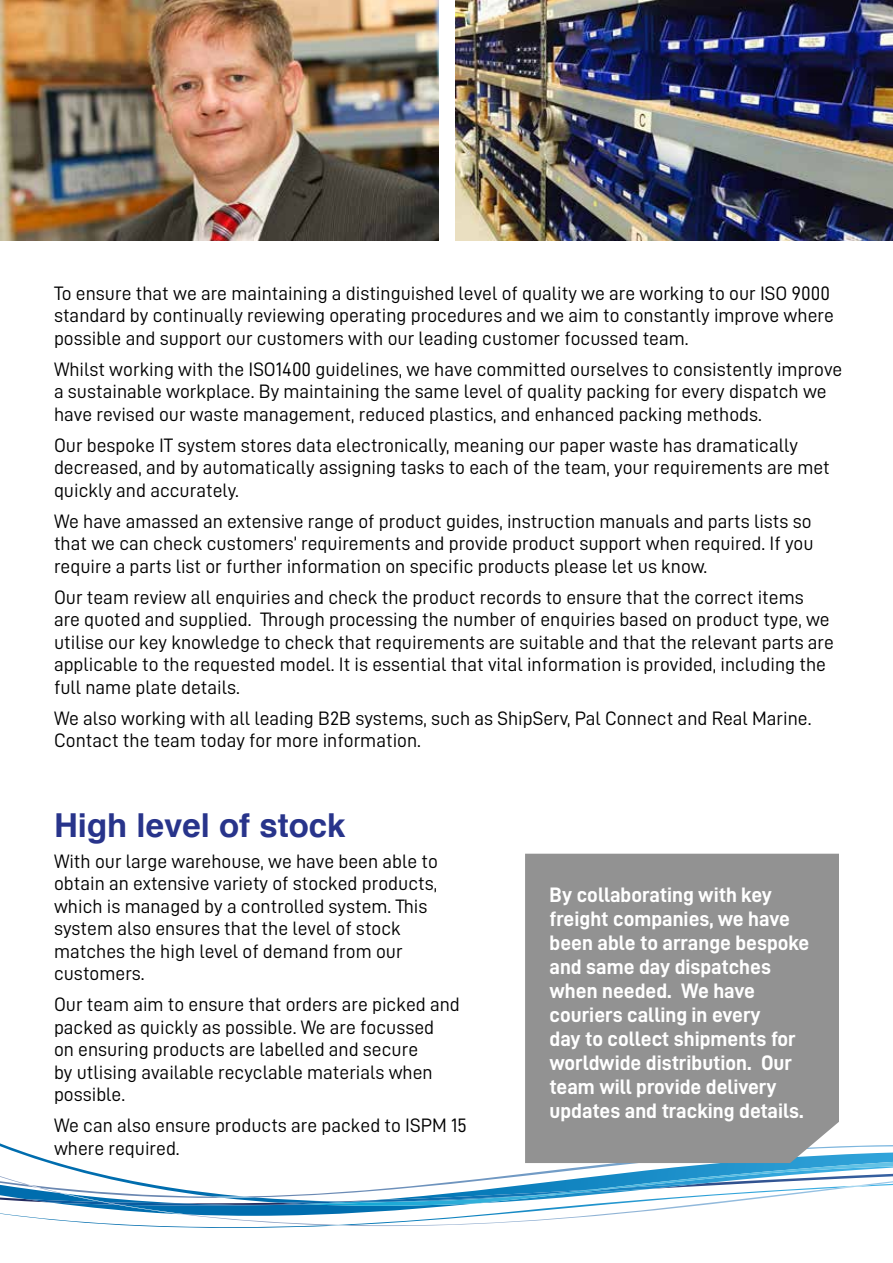
<style>
.page{position:relative;width:893px;height:1263px;background:#fff}
.page>*{position:absolute;margin:0;border:0;box-sizing:border-box;transform-origin:0 0}
.t1{font:700 33px "Helvetica";color:#28348b}
.t2{font:21px/24px "D DIN Bold";color:#fff}
.t3{font:19.5px/22.5px "D DIN";color:#000}
</style>
<div class="page">
<svg style="left:0;top:1143px;width:893px;height:85px"></svg>
<div style="left:525px;top:854px;width:314px;height:309px;background:#929292"></div>
<img style="left:0;top:0;width:439px;height:241px">
<img style="left:455px;top:0;width:438px;height:241px">
<p class="t3" style="left:54px;top:282px;width:781px">To ensure that we are maintaining a distinguished level of quality we are working to our ISO 9000 standard by continually reviewing operating procedures and we aim to constantly improve where possible and support our customers with our leading customer focussed team.</p>
<p class="t3" style="left:54px;top:358px;width:790px">Whilst working with the ISO1400 guidelines, we have committed ourselves to consistently improve a sustainable workplace. By maintaining the same level of quality packing for every dispatch we have revised our waste management, reduced plastics, and enhanced packing methods.</p>
<p class="t3" style="left:54px;top:434px;width:777px">Our bespoke IT system stores data electronically, meaning our paper waste has dramatically decreased, and by automatically assigning tasks to each of the team, your requirements are met quickly and accurately.</p>
<p class="t3" style="left:54px;top:510px;width:761px;text-align:justify">We have amassed an extensive range of product guides, instruction manuals and parts lists so that we can check customers’ requirements and provide product support when required. If you require a parts list or further information on specific products please let us know.</p>
<p class="t3" style="left:54px;top:586px;width:781px">Our team review all enquiries and check the product records to ensure that the correct items are quoted and supplied. Through processing the number of enquiries based on product type, we utilise our key knowledge to check that requirements are suitable and that the relevant parts are applicable to the requested model. It is essential that vital information is provided, including the full name plate details.</p>
<p class="t3" style="left:54px;top:707px;width:759px">We also working with all leading B2B systems, such as ShipServ, Pal Connect and Real Marine.<br>Contact the team today for more information.</p>
<h1 class="t1" style="left:54px;top:798px;width:293px">High level of stock</h1>
<p class="t3" style="left:54px;top:849px;width:385px">With our large warehouse, we have been able to obtain an extensive variety of stocked products, which is managed by a controlled system. This system also ensures that the level of stock matches the high level of demand from our customers.</p>
<p class="t3" style="left:54px;top:993px;width:407px">Our team aim to ensure that orders are picked and packed as quickly as possible. We are focussed<br>on ensuring products are labelled and secure<br>by utlising available recyclable materials when possible.</p>
<p class="t3" style="left:54px;top:1114px;width:414px">We can also ensure products are packed to ISPM 15 where required.</p>
<p class="t2" style="left:549px;top:882px;width:261px">By collaborating with key freight companies, we have been able to arrange bespoke and same day dispatches when needed. We have couriers calling in every<br>day to collect shipments for worldwide distribution. Our team will provide delivery updates and tracking details.</p>
</div>
